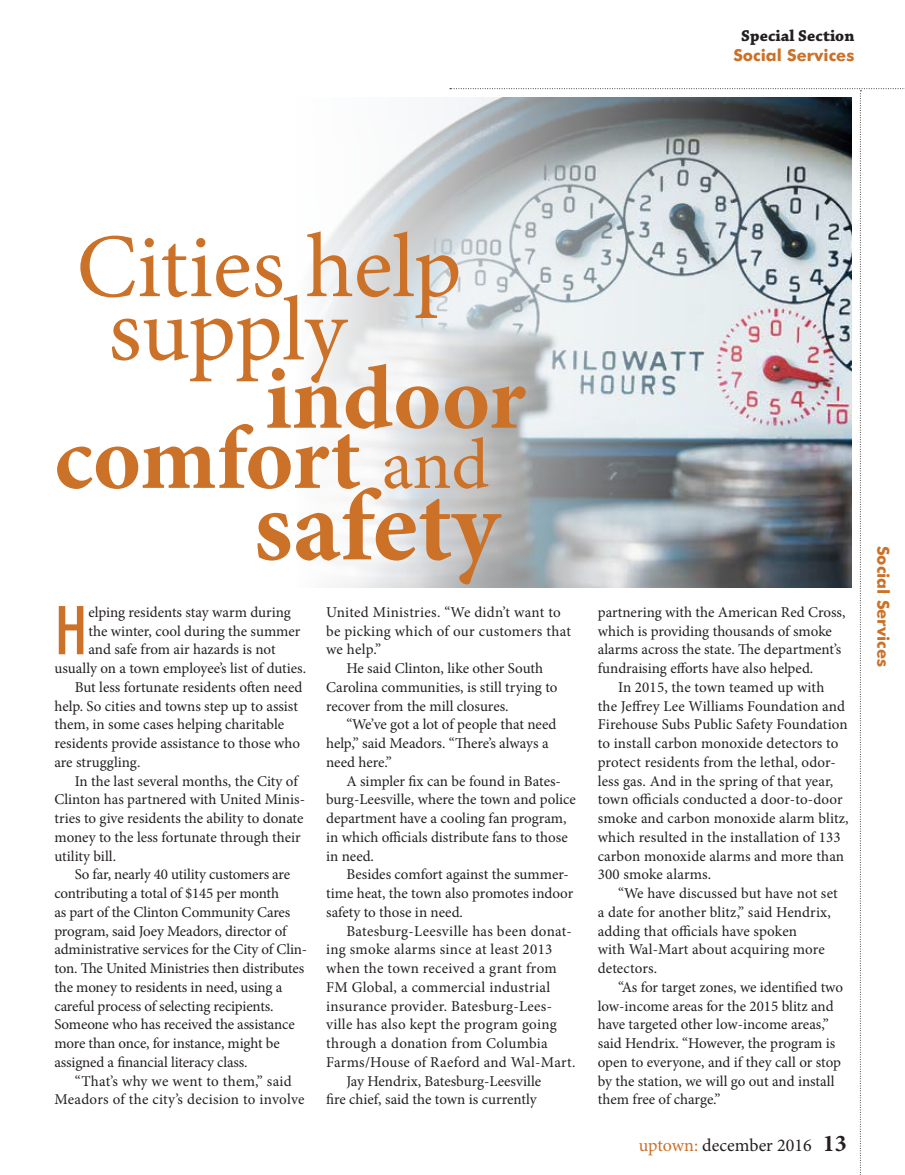
<style>
.page{position:relative;width:905px;height:1175px;background:#fff}
.page>*{position:absolute;margin:0;border:0;box-sizing:border-box;transform-origin:0 0}
.t1{font:700 102.3px "Minion Pro";letter-spacing:-.005em;color:#cb7128}
.t2{font:90.9px "Minion Pro";letter-spacing:-.005em;color:#cb7128}
.t3{font:700 90.9px "Minion Pro";color:#cb7128}
.t4{font:500 condensed 67.65px "Futura BT";color:#cb7128}
.t5{font:18px "Minion Pro";color:#231f20}
.t6{font:700 16.5px "Futura BT";color:#cb7128}
.t7{font:700 16.5px "Chaparral Pro";letter-spacing:.005em;color:#231f20}
.t8{font:15px/18.8px "Minion Pro";color:#231f20}
.t9{font:15px "Minion Pro";letter-spacing:.02em;color:#231f20}
.s1{font-weight:400;font-size:71.4px}
.s2{color:#cb7128}
.s3{font-weight:700;font-size:24px}
</style>
<div class="page">
<svg style="left:450px;top:88px;width:455px;height:1087px"></svg>
<img style="left:317px;top:97px;width:534px;height:490px">
<p class="t7" style="left:741px;top:26px;width:115px">Special Section</p>
<p class="t6" style="left:733px;top:45px;width:122px">Social Services</p>
<h2 class="t2" style="left:76px;top:206px;width:387px">Cities help</h2>
<h2 class="t2" style="left:108px;top:269px;width:239px">supply</h2>
<h2 class="t3" style="left:265px;top:334px;width:262px">indoor</h2>
<h2 class="t3" style="left:54px;top:395px;width:436px">comfort <span class="s1">and</span></h2>
<h1 class="t1" style="left:253px;top:454px;width:248px">safety</h1>
<h3 class="t4" style="left:54px;top:589px;width:35px">H</h3>
<p class="t8" style="left:88px;top:602px;width:204px">elping residents stay warm during</p>
<p class="t8" style="left:88px;top:621px;width:213px">the winter, cool during the summer</p>
<p class="t8" style="left:88px;top:640px;width:189px">and safe from air hazards is not</p>
<p class="t8" style="left:54px;top:659px;width:253px">usually on a town employee’s list of duties.</p>
<p class="t8" style="left:75px;top:677px;width:229px">But less fortunate residents often need</p>
<p class="t8" style="left:54px;top:696px;width:245px">help. So cities and towns step up to assist</p>
<p class="t8" style="left:54px;top:715px;width:231px">them, in some cases helping charitable</p>
<p class="t8" style="left:54px;top:734px;width:247px">residents provide assistance to those who</p>
<p class="t8" style="left:54px;top:752px;width:87px">are struggling.</p>
<p class="t8" style="left:75px;top:771px;width:224px">In the last several months, the City of</p>
<p class="t8" style="left:54px;top:790px;width:252px">Clinton has partnered with United Minis-</p>
<p class="t8" style="left:54px;top:809px;width:250px">tries to give residents the ability to donate</p>
<p class="t8" style="left:54px;top:827px;width:248px">money to the less fortunate through their</p>
<p class="t8" style="left:54px;top:846px;width:63px">utility bill.</p>
<p class="t8" style="left:75px;top:865px;width:217px">So far, nearly 40 utility customers are</p>
<p class="t8" style="left:54px;top:884px;width:226px">contributing a total of $145 per month</p>
<p class="t8" style="left:54px;top:902px;width:237px">as part of the Clinton Community Cares</p>
<p class="t8" style="left:54px;top:921px;width:234px">program, said Joey Meadors, director of</p>
<p class="t8" style="left:54px;top:940px;width:254px">administrative services for the City of Clin-</p>
<p class="t8" style="left:54px;top:959px;width:251px">ton. The United Ministries then distributes</p>
<p class="t8" style="left:54px;top:977px;width:229px">the money to residents in need, using a</p>
<p class="t8" style="left:54px;top:996px;width:221px">careful process of selecting recipients.</p>
<p class="t8" style="left:54px;top:1015px;width:242px">Someone who has received the assistance</p>
<p class="t8" style="left:54px;top:1034px;width:227px">more than once, for instance, might be</p>
<p class="t8" style="left:54px;top:1052px;width:194px">assigned a financial literacy class.</p>
<p class="t8" style="left:75px;top:1071px;width:219px">“That’s why we went to them,” said</p>
<p class="t8" style="left:54px;top:1090px;width:252px">Meadors of the city’s decision to involve</p>
<p class="t9" style="left:326px;top:602px;width:236px">United Ministries. “We didn’t want to</p>
<p class="t8" style="left:326px;top:621px;width:246px">be picking which of our customers that</p>
<p class="t8" style="left:326px;top:640px;width:57px">we help.”</p>
<p class="t8" style="left:346px;top:659px;width:198px">He said Clinton, like other South</p>
<p class="t8" style="left:326px;top:677px;width:233px">Carolina communities, is still trying to</p>
<p class="t8" style="left:326px;top:696px;width:184px">recover from the mill closures.</p>
<p class="t8" style="left:346px;top:715px;width:211px">“We’ve got a lot of people that need</p>
<p class="t8" style="left:326px;top:734px;width:224px">help,” said Meadors. “There’s always a</p>
<p class="t8" style="left:326px;top:752px;width:67px">need here.”</p>
<p class="t8" style="left:346px;top:771px;width:216px">A simpler fix can be found in Bates-</p>
<p class="t8" style="left:326px;top:790px;width:251px">burg-Leesville, where the town and police</p>
<p class="t8" style="left:326px;top:809px;width:242px">department have a cooling fan program,</p>
<p class="t8" style="left:326px;top:827px;width:243px">in which officials distribute fans to those</p>
<p class="t8" style="left:326px;top:846px;width:49px">in need.</p>
<p class="t8" style="left:346px;top:865px;width:224px">Besides comfort against the summer-</p>
<p class="t8" style="left:326px;top:884px;width:249px">time heat, the town also promotes indoor</p>
<p class="t8" style="left:326px;top:902px;width:138px">safety to those in need.</p>
<p class="t9" style="left:346px;top:920px;width:227px">Batesburg-Leesville has been donat-</p>
<p class="t9" style="left:326px;top:939px;width:228px">ing smoke alarms since at least 2013</p>
<p class="t9" style="left:326px;top:958px;width:232px">when the town received a grant from</p>
<p class="t9" style="left:326px;top:977px;width:225px">FM Global, a commercial industrial</p>
<p class="t9" style="left:326px;top:995px;width:227px">insurance provider. Batesburg-Lees-</p>
<p class="t9" style="left:326px;top:1014px;width:232px">ville has also kept the program going</p>
<p class="t8" style="left:326px;top:1034px;width:223px">through a donation from Columbia</p>
<p class="t8" style="left:326px;top:1052px;width:251px">Farms/House of Raeford and Wal-Mart.</p>
<p class="t8" style="left:346px;top:1071px;width:196px">Jay Hendrix, Batesburg-Leesville</p>
<p class="t8" style="left:326px;top:1090px;width:212px">fire chief, said the town is currently</p>
<p class="t8" style="left:597px;top:602px;width:249px">partnering with the American Red Cross, which is providing thousands of smoke alarms across the state. The department’s fundraising efforts have also helped.</p>
<p class="t8" style="left:597px;top:677px;width:252px;text-indent:20px">In 2015, the town teamed up with<br>the Jeffrey Lee Williams Foundation and Firehouse Subs Public Safety Foundation to install carbon monoxide detectors to protect residents from the lethal, odor&shy;less gas. And in the spring of that year, town officials conducted a door-to-door smoke and carbon monoxide alarm blitz, which resulted in the installation of 133 carbon monoxide alarms and more than 300 smoke alarms.</p>
<p class="t8" style="left:597px;top:884px;width:241px;text-indent:20px">“We have discussed but have not set a date for another blitz,” said Hendrix, adding that officials have spoken<br>with Wal-Mart about acquiring more detectors.</p>
<p class="t8" style="left:597px;top:977px;width:247px;text-indent:20px">“As for target zones, we identified two low-income areas for the 2015 blitz and have targeted other low-income areas,” said Hendrix. “However, the program is open to everyone, and if they call or stop by the station, we will go out and install them free of charge.”</p>
<p class="t5" style="left:639px;top:1133px;width:209px"><span class="s2">uptown:</span> december 2016 <span class="s3">13</span></p>
<p class="t6" style="left:893px;top:545px;width:122px;rotate:90deg">Social Services</p>
</div>
